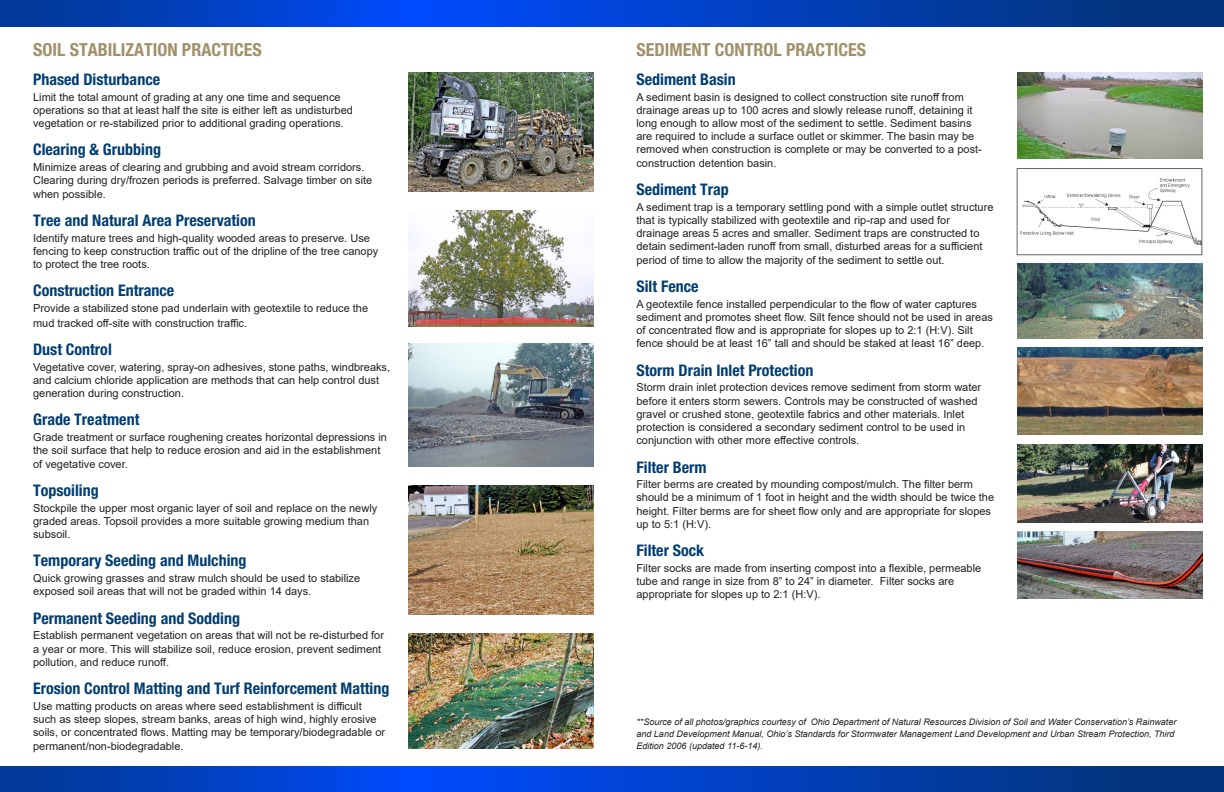
<style>
.page{position:relative;width:1224px;height:792px;background:#fff}
.page>*{position:absolute;margin:0;border:0;box-sizing:border-box;transform-origin:0 0}
.t1{font:700 condensed 18px "Helvetica Neue 77";color:#a1916a}
.t2{font:700 condensed 16px "Helvetica Neue 77";color:#003d72}
.t3{font:11px/13.2px "Arial";color:#231f20}
.t4{font:italic 9px/12px "Arial";color:#231f20}
</style>
<div class="page">
<svg style="left:0;top:766px;width:1224px;height:26px;background:#013fbb"></svg>
<svg style="left:0;top:0;width:1224px;height:26px;background:#013fbb"></svg>
<img style="left:409px;top:72px;width:185px;height:120px">
<img style="left:409px;top:211px;width:185px;height:116px">
<img style="left:409px;top:344px;width:185px;height:123px">
<img style="left:409px;top:485px;width:185px;height:129px">
<img style="left:409px;top:633px;width:185px;height:116px">
<img style="left:1017px;top:72px;width:185px;height:86px">
<img style="left:1020px;top:178px;width:180px;height:67px">
<div style="left:1017px;top:168px;width:185px;height:87px;border:1px solid #666"></div>
<img style="left:1017px;top:264px;width:185px;height:74px">
<img style="left:1017px;top:444px;width:185px;height:78px">
<img style="left:1017px;top:532px;width:185px;height:67px">
<img style="left:1017px;top:348px;width:185px;height:86px">
<h1 class="t1" style="left:33px;top:39px;width:230px">SOIL STABILIZATION PRACTICES</h1>
<h2 class="t2" style="left:33px;top:70px;width:129px">Phased Disturbance</h2>
<p class="t3" style="left:33px;top:90px;width:321px">Limit the total amount of grading at any one time and sequence operations so that at least half the site is either left as undisturbed vegetation or re-stabilized prior to additional grading operations.</p>
<h2 class="t2" style="left:33px;top:140px;width:129px">Clearing &amp; Grubbing</h2>
<p class="t3" style="left:33px;top:161px;width:341px">Minimize areas of clearing and grubbing and avoid stream corridors.<br>Clearing during dry/frozen periods is preferred. Salvage timber on site when possible.</p>
<h2 class="t2" style="left:33px;top:211px;width:224px">Tree and Natural Area Preservation</h2>
<p class="t3" style="left:33px;top:231px;width:347px">Identify mature trees and high-quality wooded areas to preserve. Use fencing to keep construction traffic out of the dripline of the tree canopy to protect the tree roots.</p>
<h2 class="t2" style="left:33px;top:281px;width:143px">Construction Entrance</h2>
<p class="t3" style="left:33px;top:301px;width:337px;line-height:14.4px">Provide a stabilized stone pad underlain with geotextile to reduce the mud tracked off-site with construction traffic.</p>
<h2 class="t2" style="left:33px;top:340px;width:80px">Dust Control</h2>
<p class="t3" style="left:33px;top:360px;width:359px">Vegetative cover, watering, spray-on adhesives, stone paths, windbreaks, and calcium chloride application are methods that can help control dust generation during construction.</p>
<h2 class="t2" style="left:33px;top:410px;width:108px">Grade Treatment</h2>
<p class="t3" style="left:33px;top:431px;width:355px">Grade treatment or surface roughening creates horizontal depressions in the soil surface that help to reduce erosion and aid in the establishment of vegetative cover.</p>
<h2 class="t2" style="left:33px;top:481px;width:67px">Topsoiling</h2>
<p class="t3" style="left:33px;top:501px;width:346px">Stockpile the upper most organic layer of soil and replace on the newly graded areas. Topsoil provides a more suitable growing medium than subsoil.</p>
<h2 class="t2" style="left:33px;top:551px;width:215px">Temporary Seeding and Mulching</h2>
<p class="t3" style="left:33px;top:572px;width:329px">Quick growing grasses and straw mulch should be used to stabilize exposed soil areas that will not be graded within 14 days.</p>
<h2 class="t2" style="left:33px;top:608px;width:209px">Permanent Seeding and Sodding</h2>
<p class="t3" style="left:33px;top:629px;width:352px">Establish permanent vegetation on areas that will not be re-disturbed for a year or more. This will stabilize soil, reduce erosion, prevent sediment pollution, and reduce runoff.</p>
<h2 class="t2" style="left:33px;top:679px;width:358px">Erosion Control Matting and Turf Reinforcement Matting</h2>
<p class="t3" style="left:33px;top:699px;width:354px">Use matting products on areas where seed establishment is difficult such as steep slopes, stream banks, areas of high wind, highly erosive soils, or concentrated flows. Matting may be temporary/biodegradable or permanent/non-biodegradable.</p>
<h1 class="t1" style="left:636px;top:39px;width:231px">SEDIMENT CONTROL PRACTICES</h1>
<h2 class="t2" style="left:636px;top:70px;width:101px">Sediment Basin</h2>
<p class="t3" style="left:636px;top:90px;width:347px">A sediment basin is designed to collect construction site runoff from drainage areas up to 100 acres and slowly release runoff, detaining it long enough to allow most of the sediment to settle. Sediment basins are required to include a surface outlet or skimmer. The basin may be removed when construction is complete or may be converted to a post&shy;construction detention basin.</p>
<h2 class="t2" style="left:636px;top:180px;width:94px">Sediment Trap</h2>
<p class="t3" style="left:636px;top:200px;width:359px">A sediment trap is a temporary settling pond with a simple outlet structure that is typically stabilized with geotextile and rip-rap and used for drainage areas 5 acres and smaller. Sediment traps are constructed to detain sediment-laden runoff from small, disturbed areas for a sufficient period of time to allow the majority of the sediment to settle out.</p>
<h2 class="t2" style="left:636px;top:277px;width:64px">Silt Fence</h2>
<p class="t3" style="left:636px;top:297px;width:358px">A geotextile fence installed perpendicular to the flow of water captures sediment and promotes sheet flow. Silt fence should not be used in areas of concentrated flow and is appropriate for slopes up to 2:1 (H:V). Silt fence should be at least 16” tall and should be staked at least 16” deep.</p>
<h2 class="t2" style="left:636px;top:360px;width:178px">Storm Drain Inlet Protection</h2>
<p class="t3" style="left:636px;top:381px;width:346px">Storm drain inlet protection devices remove sediment from storm water before it enters storm sewers. Controls may be constructed of washed gravel or crushed stone, geotextile fabrics and other materials. Inlet protection is considered a secondary sediment control to be used in conjunction with other more effective controls.</p>
<h2 class="t2" style="left:636px;top:457px;width:72px">Filter Berm</h2>
<p class="t3" style="left:636px;top:478px;width:359px">Filter berms are created by mounding compost/mulch. The filter berm should be a minimum of 1 foot in height and the width should be twice the height. Filter berms are for sheet flow only and are appropriate for slopes up to 5:1 (H:V).</p>
<h2 class="t2" style="left:636px;top:541px;width:69px">Filter Sock</h2>
<p class="t3" style="left:636px;top:561px;width:346px">Filter socks are made from inserting compost into a flexible, permeable tube and range in size from 8” to 24” in diameter. Filter socks are appropriate for slopes up to 2:1 (H:V).</p>
<p class="t4" style="left:636px;top:716px;width:541px">**Source of all photos/graphics courtesy of Ohio Department of Natural Resources Division of Soil and Water Conservation’s Rainwater and Land Development Manual, Ohio’s Standards for Stormwater Management Land Development and Urban Stream Protection, Third<br>Edition 2006 (updated 11-6-14).</p>
</div>
